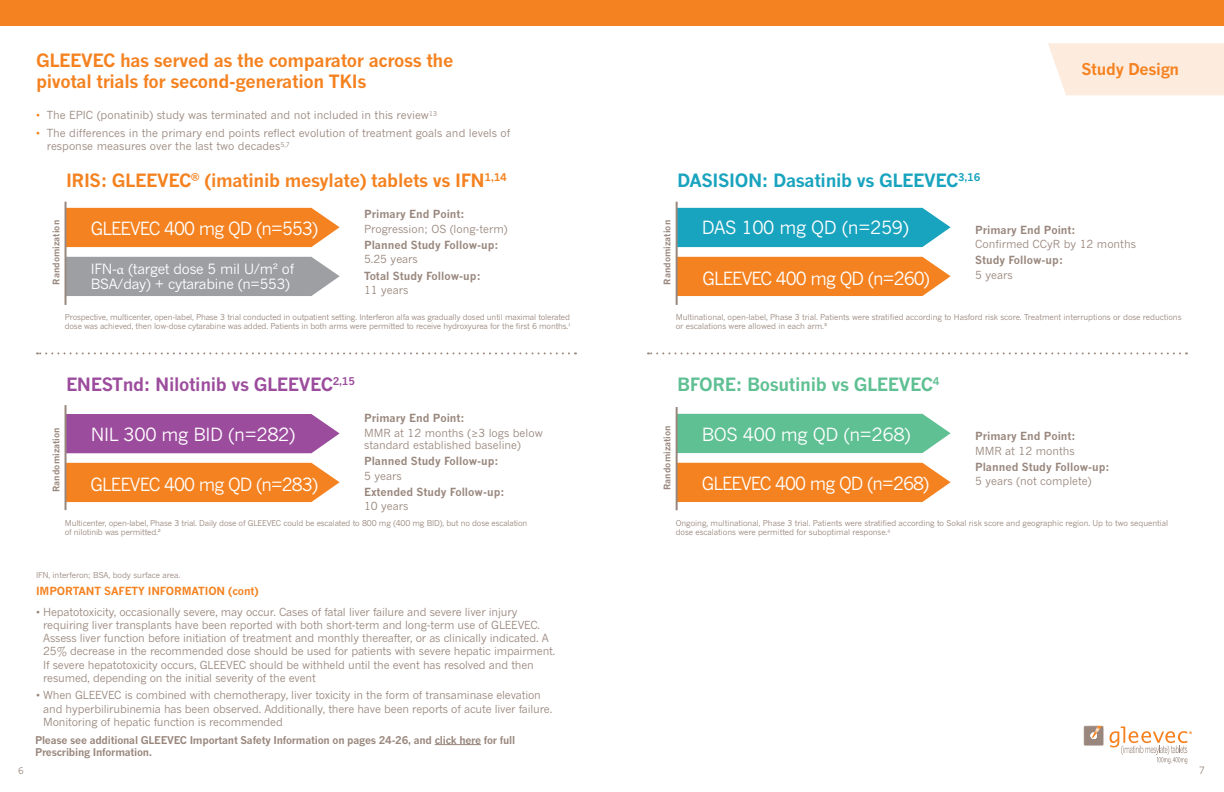
<style>
.page{position:relative;width:1224px;height:792px;background:#fff}
.page>*{position:absolute;margin:0;border:0;box-sizing:border-box;transform-origin:0 0}
.t1{font:700 18px/21px "News Gothic MT Std";letter-spacing:-.02em;color:#f58220}
.t2{font:18px "News Gothic MT Std";letter-spacing:-.05em;color:#fff}
.t3{font:18px "News Gothic MT Std";letter-spacing:-.02em;color:#fff}
.t4{font:700 18px "News Gothic MT Std";letter-spacing:-.02em;color:#18a3be}
.t5{font:700 18px "News Gothic MT Std";letter-spacing:-.02em;color:#9c4c9d}
.t6{font:700 18px "News Gothic MT Std";letter-spacing:-.02em;color:#5fc093}
.t7{font:700 16px "News Gothic MT Std";letter-spacing:-.02em;color:#f58220}
.t8{font:14px/15px "News Gothic MT Std";letter-spacing:-.02em;color:#fff}
.t9{font:11px/13.2px "News Gothic MT Std";letter-spacing:-.01em;color:#99877d}
.t10{font:700 11px "News Gothic MT Std";color:#99877d}
.t11{font:700 11px "News Gothic MT Std";letter-spacing:-.01em;color:#f58220}
.t12{font:700 10.5px/12.1px "News Gothic MT Std";letter-spacing:-.02em;color:#99877d}
.t13{font:10px "News Gothic MT Std";color:#99877d}
.t14{font:700 9px "News Gothic MT Std";color:#99877d}
.t15{font:9px "News Gothic MT Std";color:#99877d}
.t16{font:8px/9px "News Gothic MT Std";letter-spacing:-.02em;color:#99877d}
.s1{color:#f58220}
.s2{font-family:"Minion Pro"}
</style>
<div class="page">
<div style="left:612px;top:0;width:612px;height:26px;background:#f58220"></div>
<div style="left:0;top:0;width:612px;height:26px;background:#f58220"></div>
<svg style="left:1048px;top:43px;width:176px;height:52px;background:#fdeddf"></svg>
<svg style="left:1110px;top:727px;width:82px;height:37px"></svg>
<svg style="left:1083px;top:725px;width:21px;height:21px"></svg>
<hr style="left:435px;top:744px;width:46px;height:1px;background:#99877d">
<svg style="left:37px;top:352px;width:532px;height:2px"></svg>
<svg style="left:648px;top:352px;width:532px;height:2px"></svg>
<div style="left:67px;top:208px;width:273px;height:39px;background:#f58220"></div>
<div style="left:67px;top:257px;width:273px;height:39px;background:#9d9fa2"></div>
<hr style="left:65px;top:202px;width:2px;height:103px;background:#99877d">
<div style="left:678px;top:208px;width:273px;height:39px;background:#18a3be"></div>
<div style="left:678px;top:257px;width:273px;height:39px;background:#f58220"></div>
<hr style="left:676px;top:202px;width:2px;height:103px;background:#99877d">
<div style="left:678px;top:414px;width:273px;height:39px;background:#5fc093"></div>
<div style="left:678px;top:463px;width:273px;height:39px;background:#f58220"></div>
<hr style="left:676px;top:407px;width:2px;height:103px;background:#99877d">
<div style="left:67px;top:414px;width:273px;height:39px;background:#9c4c9d"></div>
<div style="left:67px;top:463px;width:273px;height:39px;background:#f58220"></div>
<hr style="left:65px;top:405px;width:2px;height:105px;background:#99877d">
<h1 class="t1" style="left:36px;top:50px;width:419px">GLEEVEC has served as the comparator across the pivotal trials for second-generation TKIs</h1>
<p class="t9" style="left:36px;top:109px;width:403px"><span class="s1">•</span> The EPIC (ponatinib) study was terminated and not included in this review<sup>13</sup></p>
<p class="t9" style="left:47px;top:126px;width:465px;text-indent:-11px"><span class="s1">•</span> The differences in the primary end points reflect evolution of treatment goals and levels of response measures over the last two decades<sup>5,7</sup></p>
<p class="t14" style="left:51px;top:285px;width:66px;rotate:-90deg">Randomization</p>
<h1 class="t1" style="left:66px;top:170px;width:442px">IRIS: GLEEVEC<sup>®</sup> (imatinib mesylate) tablets vs IFN<sup>1,14</sup></h1>
<h1 class="t2" style="left:91px;top:218px;width:229px">GLEEVEC 400 mg QD (n=553)</h1>
<p class="t8" style="left:91px;top:262px;width:205px">IFN-<span class="s2">α</span> (target dose 5 mil U/m² of<br>BSA/day) + cytarabine (n=553)</p>
<p class="t10" style="left:364px;top:207px;width:102px">Primary End Point:</p>
<p class="t9" style="left:364px;top:222px;width:145px">Progression; OS (long-term)</p>
<p class="t10" style="left:364px;top:238px;width:136px">Planned Study Follow-up:</p>
<p class="t9" style="left:364px;top:253px;width:55px">5.25 years</p>
<p class="t10" style="left:364px;top:269px;width:118px">Total Study Follow-up:</p>
<p class="t9" style="left:364px;top:283px;width:46px">11 years</p>
<p class="t16" style="left:65px;top:313px;width:508px">Prospective, multicenter, open-label, Phase 3 trial conducted in outpatient setting. Interferon alfa was gradually dosed until maximal tolerated dose was achieved, then low-dose cytarabine was added. Patients in both arms were permitted to receive hydroxyurea for the first 6 months.¹</p>
<h1 class="t5" style="left:66px;top:374px;width:291px">ENESTnd: Nilotinib vs GLEEVEC<sup>2,15</sup></h1>
<p class="t14" style="left:51px;top:492px;width:66px;rotate:-90deg">Randomization</p>
<h1 class="t3" style="left:91px;top:423px;width:206px">NIL 300 mg BID (n=282)</h1>
<h1 class="t2" style="left:91px;top:473px;width:229px">GLEEVEC 400 mg QD (n=283)</h1>
<p class="t10" style="left:364px;top:412px;width:102px">Primary End Point:</p>
<p class="t9" style="left:364px;top:427px;width:180px;line-height:12px">MMR at 12 months (≥3 logs below standard established baseline)</p>
<p class="t10" style="left:364px;top:454px;width:136px">Planned Study Follow-up:</p>
<p class="t9" style="left:364px;top:469px;width:39px">5 years</p>
<p class="t10" style="left:364px;top:485px;width:142px">Extended Study Follow-up:</p>
<p class="t9" style="left:364px;top:500px;width:46px">10 years</p>
<p class="t16" style="left:65px;top:519px;width:464px">Multicenter, open-label, Phase 3 trial. Daily dose of GLEEVEC could be escalated to 800 mg (400 mg BID), but no dose escalation of nilotinib was permitted.²</p>
<p class="t16" style="left:36px;top:570px;width:146px">IFN, interferon; BSA, body surface area.</p>
<p class="t11" style="left:36px;top:584px;width:224px">IMPORTANT SAFETY INFORMATION (cont)</p>
<p class="t9" style="left:43px;top:605px;width:514px;text-indent:-7px">• Hepatotoxicity, occasionally severe, may occur. Cases of fatal liver failure and severe liver injury requiring liver transplants have been reported with both short-term and long-term use of GLEEVEC.<br>Assess liver function before initiation of treatment and monthly thereafter, or as clinically indicated. A 25% decrease in the recommended dose should be used for patients with severe hepatic impairment.<br>If severe hepatotoxicity occurs, GLEEVEC should be withheld until the event has resolved and then resumed, depending on the initial severity of the event</p>
<p class="t9" style="left:43px;top:689px;width:511px;text-indent:-7px">• When GLEEVEC is combined with chemotherapy, liver toxicity in the form of transaminase elevation and hyperbilirubinemia has been observed. Additionally, there have been reports of acute liver failure.<br>Monitoring of hepatic function is recommended</p>
<p class="t12" style="left:35px;top:734px;width:482px">Please see additional GLEEVEC Important Safety Information on pages 24-26, and click here for full<br>Prescribing Information.</p>
<h2 class="t7" style="left:1081px;top:60px;width:99px">Study Design</h2>
<h1 class="t4" style="left:677px;top:169px;width:305px">DASISION: Dasatinib vs GLEEVEC<sup>3,16</sup></h1>
<p class="t10" style="left:975px;top:223px;width:102px">Primary End Point:</p>
<p class="t9" style="left:975px;top:237px;width:162px">Confirmed CCyR by 12 months</p>
<p class="t10" style="left:975px;top:254px;width:89px">Study Follow-up:</p>
<h1 class="t2" style="left:702px;top:267px;width:229px">GLEEVEC 400 mg QD (n=260)</h1>
<p class="t9" style="left:975px;top:268px;width:39px">5 years</p>
<h1 class="t3" style="left:702px;top:217px;width:209px">DAS 100 mg QD (n=259)</h1>
<p class="t14" style="left:662px;top:285px;width:66px;rotate:-90deg">Randomization</p>
<p class="t16" style="left:676px;top:313px;width:507px">Multinational, open-label, Phase 3 trial. Patients were stratified according to Hasford risk score. Treatment interruptions or dose reductions or escalations were allowed in each arm.³</p>
<h1 class="t6" style="left:677px;top:374px;width:264px">BFORE: Bosutinib vs GLEEVEC<sup>4</sup></h1>
<p class="t14" style="left:662px;top:490px;width:66px;rotate:-90deg">Randomization</p>
<h1 class="t3" style="left:702px;top:423px;width:210px">BOS 400 mg QD (n=268)</h1>
<h1 class="t2" style="left:702px;top:473px;width:229px">GLEEVEC 400 mg QD (n=268)</h1>
<p class="t10" style="left:975px;top:429px;width:102px">Primary End Point:</p>
<p class="t9" style="left:975px;top:444px;width:101px">MMR at 12 months</p>
<p class="t10" style="left:975px;top:460px;width:136px">Planned Study Follow-up:</p>
<p class="t9" style="left:975px;top:475px;width:118px">5 years (not complete)</p>
<p class="t16" style="left:676px;top:519px;width:494px">Ongoing, multinational, Phase 3 trial. Patients were stratified according to Sokal risk score and geographic region. Up to two sequential dose escalations were permitted for suboptimal response.<sup>4</sup></p>
<p class="t15" style="left:18px;top:765px;width:7px">6</p>
<p class="t13" style="left:1199px;top:764px;width:8px">7</p>
</div>
